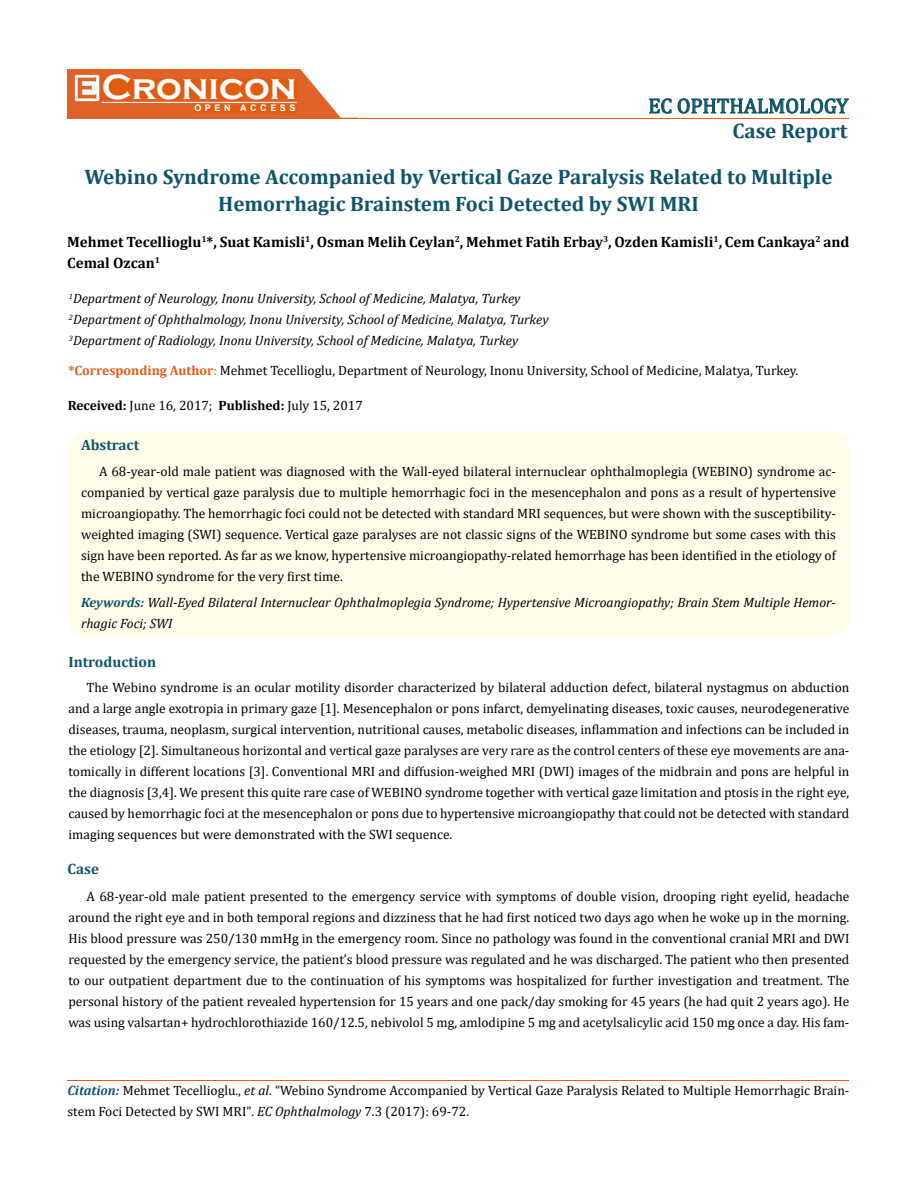
<style>
.page{position:relative;width:917px;height:1190px;background:#fff}
.page>*{position:absolute;margin:0;border:0;box-sizing:border-box;transform-origin:0 0}
.t1{font:700 36px "Copperplate Gothic";color:#fff}
.t2{font:700 21px/27px "Cambria";color:#0e546a;text-align:center}
.t3{font:21px "Cambria";color:#0e546a}
.t4{font:700 15px/21px "Cambria";color:#000}
.t5{font:700 15px "Cambria";color:#0e546a}
.t6{font:13.5px/21px "Cambria";color:#000;text-align:justify}
.t7{font:italic 13.5px/21px "Cambria";color:#000}
.t8{font:700 9px "Arial";letter-spacing:.4em;color:#fff}
.s1{font-weight:700;color:#e05d1a}
.s2{color:#e05d1a}
.s3{font-weight:700}
.s4{font-weight:700;color:#0e546a}
.s5{font-weight:700;font-style:italic;color:#0e546a}
.s6{font-style:italic}
.s7{font-size:13.35px}
</style>
<div class="page">
<div style="left:67px;top:70px;width:290px;height:49px;background:#e06228"></div>
<svg style="left:300px;top:69px;width:58px;height:49px"></svg>
<img style="left:75px;top:75px;width:24px;height:26px">
<div style="left:102px;top:79px;width:195px;height:21px;background:#df5d11"></div>
<div style="left:194px;top:105px;width:103px;height:7px;background:#df5d11"></div>
<svg style="left:649px;top:98px;width:200px;height:16px"></svg>
<hr style="left:102px;top:102px;width:194px;height:1px;background:#fff">
<hr style="left:279px;top:118px;width:569px;height:1px;background:#e05d1a">
<hr style="left:67px;top:1080px;width:782px;height:1px;background:#e05d1a">
<div style="left:68px;top:431px;width:781px;height:205px;background:#fffde9;border-radius:18px"></div>
<h1 class="t1" style="left:102px;top:68px;width:196px">Cronicon</h1>
<p class="t8" style="left:194px;top:102px;width:103px">OPEN ACCESS</p>
<h2 class="t3" style="left:648px;top:93px;width:201px">EC OPHTHALMOLOGY</h2>
<h2 class="t2" style="left:732px;top:116px;width:117px">Case Report</h2>
<h2 class="t2" style="left:84px;top:163px;width:749px">Webino Syndrome Accompanied by Vertical Gaze Paralysis Related to Multiple<br>Hemorrhagic Brainstem Foci Detected by SWI MRI</h2>
<p class="t4" style="left:67px;top:231px;width:783px">Mehmet Tecellioglu<sup>1</sup>*, Suat Kamisli<sup>1</sup>, Osman Melih Ceylan<sup>2</sup>, Mehmet Fatih Erbay<sup>3</sup>, Ozden Kamisli<sup>1</sup>, Cem Cankaya<sup>2</sup> and<br>Cemal Ozcan<sup>1</sup></p>
<p class="t7" style="left:69px;top:287px;width:481px"><sup>1</sup>Department of Neurology, Inonu University, School of Medicine, Malatya, Turkey<br><sup>2</sup>Department of Ophthalmology, Inonu University, School of Medicine, Malatya, Turkey<br><sup>3</sup>Department of Radiology, Inonu University, School of Medicine, Malatya, Turkey</p>
<p class="t6" style="left:68px;top:360px;width:731px"><span class="s1">*Corresponding Author</span><span class="s2">:</span> Mehmet Tecellioglu, Department of Neurology, Inonu University, School of Medicine, Malatya, Turkey.</p>
<p class="t6" style="left:68px;top:395px;width:297px"><span class="s3">Received:</span> June 16, 2017; <span class="s3">Published:</span> July 15, 2017</p>
<p class="t5" style="left:81px;top:434px;width:60px">Abstract</p>
<p class="t6" style="left:81px;top:460px;width:756px;text-indent:18px">A 68-year-old male patient was diagnosed with the Wall-eyed bilateral internuclear ophthalmoplegia (WEBINO) syndrome ac&shy;companied by vertical gaze paralysis due to multiple hemorrhagic foci in the mesencephalon and pons as a result of hypertensive microangiopathy. The hemorrhagic foci could not be detected with standard MRI sequences, but were shown with the susceptibility&shy;weighted imaging (SWI) sequence. Vertical gaze paralyses are not classic signs of the WEBINO syndrome but some cases with this sign have been reported. As far as we know, hypertensive microangiopathy-related hemorrhage has been identified in the etiology of the WEBINO syndrome for the very first time.</p>
<p class="t7" style="left:81px;top:591px;width:756px"><span class="s4">Keywords:</span> Wall-Eyed Bilateral Internuclear Ophthalmoplegia Syndrome; Hypertensive Microangiopathy; Brain Stem Multiple Hemor&shy;rhagic Foci; SWI</p>
<p class="t5" style="left:68px;top:651px;width:89px">Introduction</p>
<p class="t6" style="left:68px;top:676px;width:782px;text-indent:18px">The Webino syndrome is an ocular motility disorder characterized by bilateral adduction defect, bilateral nystagmus on abduction and a large angle exotropia in primary gaze [1]. Mesencephalon or pons infarct, demyelinating diseases, toxic causes, neurodegenerative diseases, trauma, neoplasm, surgical intervention, nutritional causes, metabolic diseases, inflammation and infections can be included in the etiology [2]. Simultaneous horizontal and vertical gaze paralyses are very rare as the control centers of these eye movements are ana&shy;tomically in different locations [3]. Conventional MRI and diffusion-weighed MRI (DWI) images of the midbrain and pons are helpful in the diagnosis [3,4]. We present this quite rare case of WEBINO syndrome together with vertical gaze limitation and ptosis in the right eye, caused by hemorrhagic foci at the mesencephalon or pons due to hypertensive microangiopathy that could not be detected with standard imaging sequences but were demonstrated with the SWI sequence.</p>
<p class="t5" style="left:67px;top:858px;width:33px">Case</p>
<p class="t6" style="left:68px;top:886px;width:782px;text-indent:18px">A 68-year-old male patient presented to the emergency service with symptoms of double vision, drooping right eyelid, headache around the right eye and in both temporal regions and dizziness that he had first noticed two days ago when he woke up in the morning.<br>His blood pressure was 250/130 mmHg in the emergency room. Since no pathology was found in the conventional cranial MRI and DWI requested by the emergency service, the patient’s blood pressure was regulated and he was discharged. The patient who then presented to our outpatient department due to the continuation of his symptoms was hospitalized for further investigation and treatment. The personal history of the patient revealed hypertension for 15 years and one pack/day smoking for 45 years (he had quit 2 years ago). He was using valsartan+ hydrochlorothiazide 160/12.5, nebivolol 5 mg, amlodipine 5 mg and acetylsalicylic acid 150 mg once a day. His fam-</p>
<p class="t6" style="left:67px;top:1079px;width:783px"><span class="s5">Citation:</span> Mehmet Tecellioglu., <span class="s6">et al</span>. “Webino Syndrome Accompanied by Vertical Gaze Paralysis Related to Multiple Hemorrhagic Brain&shy;stem Foci Detected by SWI MRI”<span class="s7">.</span> <span class="s6">EC Ophthalmology</span> <span class="s7">7</span>.3 (2017): 69-72.</p>
</div>
